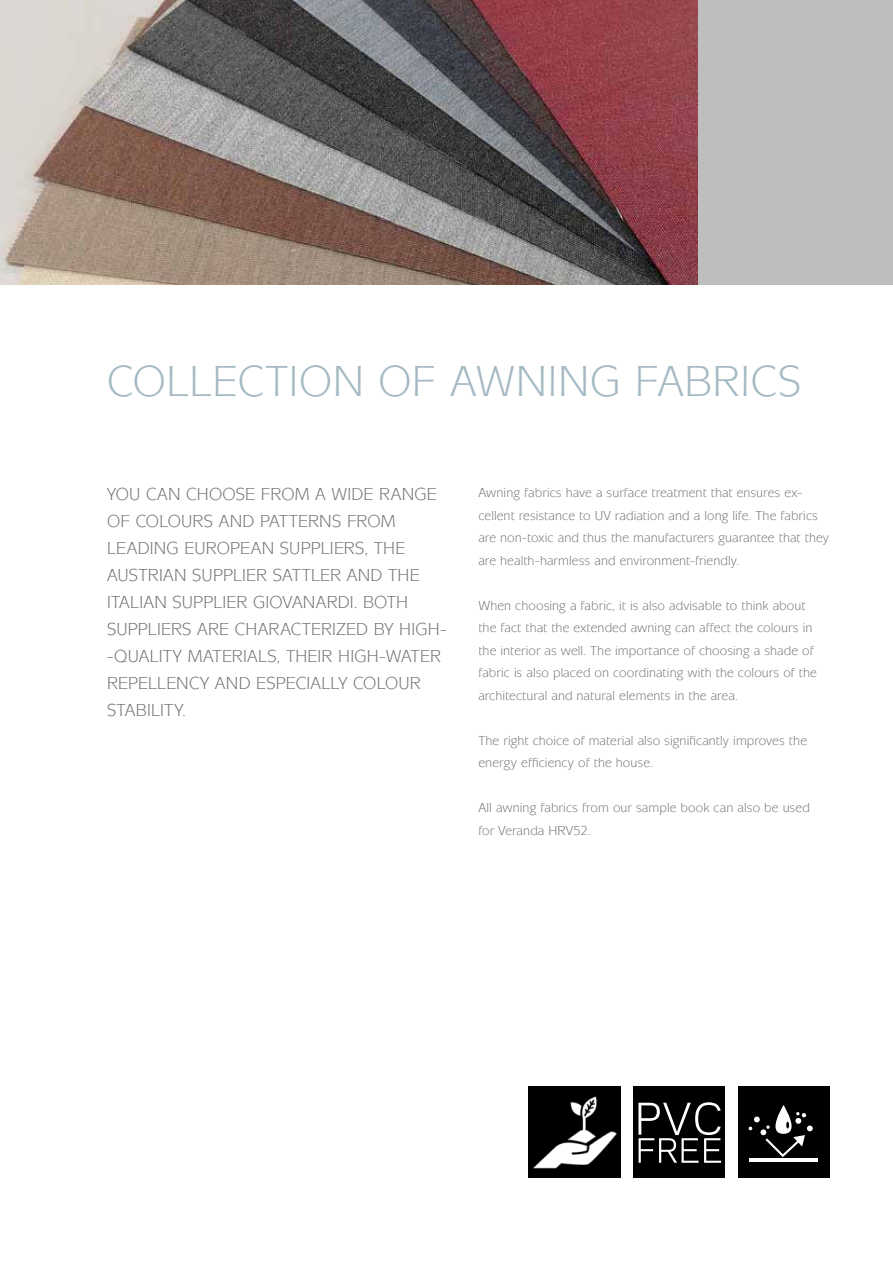
<style>
.page{position:relative;width:893px;height:1263px;background:#fff}
.page>*{position:absolute;margin:0;border:0;box-sizing:border-box;transform-origin:0 0}
.t1{font:45px "Mixage Itc TOT";letter-spacing:.015em;color:#a5b9c4}
.t2{font:18px/27px "Mixage Itc TOT";letter-spacing:.01em;color:#706f6f}
.t3{font:13.5px/22.5px "Mixage Itc TOT";letter-spacing:.005em;color:#706f6f}
</style>
<div class="page">
<div style="left:0;top:0;width:893px;height:284px;background:#bebebe"></div>
<img style="left:0;top:0;width:697px;height:284px">
<img style="left:529px;top:1086px;width:91px;height:92px">
<div style="left:633px;top:1086px;width:92px;height:92px;background:#000"></div>
<svg style="left:638px;top:1102px;width:83px;height:61px"></svg>
<div style="left:738px;top:1086px;width:91px;height:92px;background:#000"></div>
<hr style="left:749px;top:1158px;width:69px;height:4px;background:#fff">
<svg style="left:748px;top:1105px;width:65px;height:52px"></svg>
<h1 class="t1" style="left:107px;top:356px;width:695px">COLLECTION OF AWNING FABRICS</h1>
<p class="t2" style="left:107px;top:481px;width:341px">YOU CAN CHOOSE FROM A WIDE RANGE<br>OF COLOURS AND PATTERNS FROM<br>LEADING EUROPEAN SUPPLIERS, THE<br>AUSTRIAN SUPPLIER SATTLER AND THE<br>ITALIAN SUPPLIER GIOVANARDI. BOTH<br>SUPPLIERS ARE CHARACTERIZED BY HIGH--QUALITY MATERIALS, THEIR HIGH-WATER<br>REPELLENCY AND ESPECIALLY COLOUR<br>STABILITY.</p>
<p class="t3" style="left:478px;top:481px;width:352px">Awning fabrics have a surface treatment that ensures ex&shy;cellent resistance to UV radiation and a long life. The fabrics are non-toxic and thus the manufacturers guarantee that they are health-harmless and environment-friendly.</p>
<p class="t3" style="left:478px;top:594px;width:340px">When choosing a fabric, it is also advisable to think about the fact that the extended awning can affect the colours in the interior as well. The importance of choosing a shade of fabric is also placed on coordinating with the colours of the architectural and natural elements in the area.</p>
<p class="t3" style="left:478px;top:729px;width:330px">The right choice of material also significantly improves the energy efficiency of the house.</p>
<p class="t3" style="left:478px;top:796px;width:333px">All awning fabrics from our sample book can also be used for Veranda HRV52.</p>
</div>
